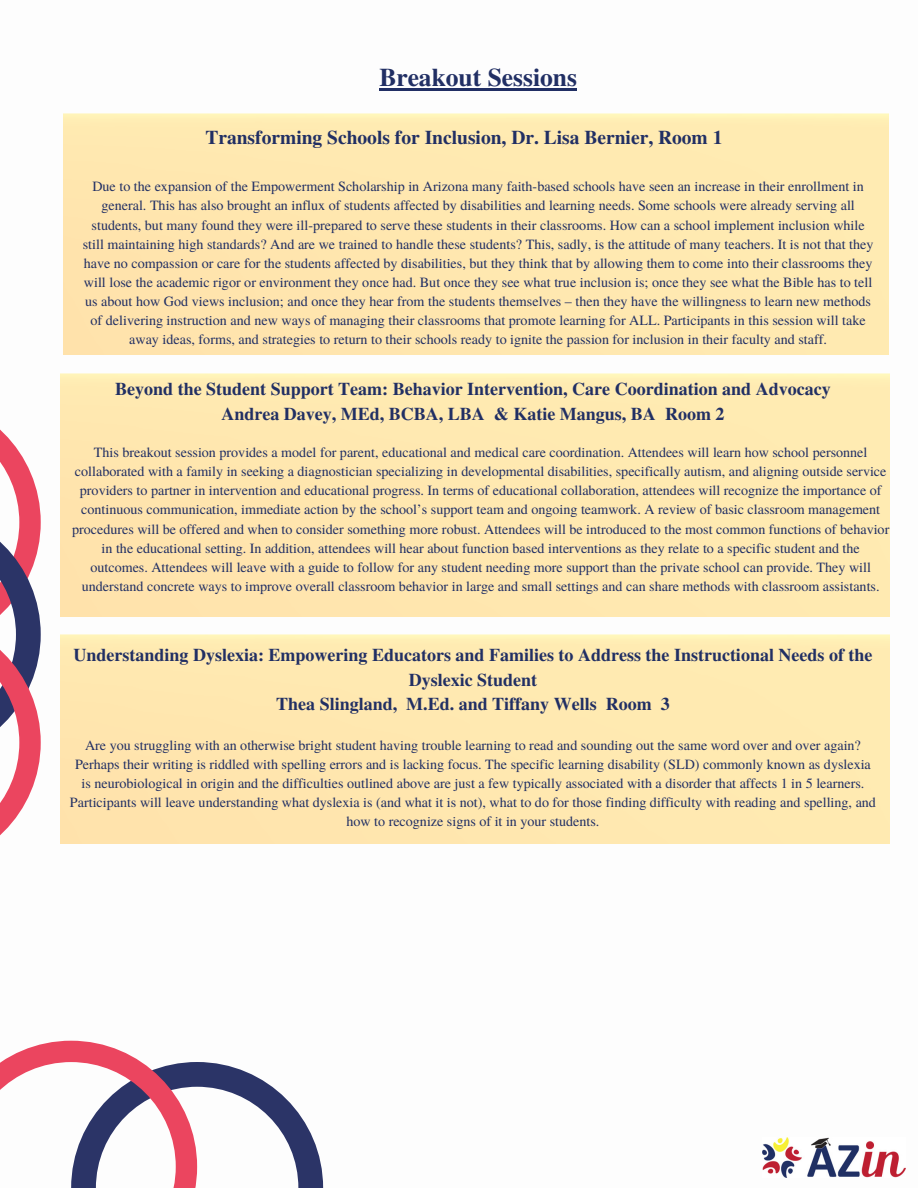
<style>
.page{position:relative;width:918px;height:1188px;background:#fff}
.page>*{position:absolute;margin:0;border:0;box-sizing:border-box;transform-origin:0 0}
.t1{font:700 25.5px "Te X Gyre Termes";color:#212f64}
.t2{font:700 19.5px "Te X Gyre Termes";color:#212f64}
.t3{font:700 18px/24.8px "Te X Gyre Termes";color:#212f64;text-align:center}
.t4{font:14.1px/19.2px "Te X Gyre Termes";color:#212f64;text-align:center}
</style>
<div class="page">
<hr style="left:379px;top:89px;width:198px;height:2px;background:#212f64">
<img style="left:763px;top:1137px;width:143px;height:41px">
<svg style="left:0;top:429px;width:41px;height:407px"></svg>
<svg style="left:0;top:1041px;width:323px;height:147px"></svg>
<h2 class="t1" style="left:379px;top:58px;width:199px">Breakout Sessions</h2>
<p class="t2" style="left:205px;top:123px;width:519px">Transforming Schools for Inclusion, Dr. Lisa Bernier, Room 1</p>
<h1 class="t4" style="left:83px;top:176px;width:792px">Due to the expansion of the Empowerment Scholarship in Arizona many faith-based schools have seen an increase in their enrollment in general. This has also brought an influx of students affected by disabilities and learning needs. Some schools were already serving all students, but many found they were ill-prepared to serve these students in their classrooms. How can a school implement inclusion while still maintaining high standards? And are we trained to handle these students? This, sadly, is the attitude of many teachers. It is not that they have no compassion or care for the students affected by disabilities, but they think that by allowing them to come into their classrooms they will lose the academic rigor or environment they once had. But once they see what true inclusion is; once they see what the Bible has to tell us about how God views inclusion; and once they hear from the students themselves – then they have the willingness to learn new methods of delivering instruction and new ways of managing their classrooms that promote learning for ALL. Participants in this session will take away ideas, forms, and strategies to return to their schools ready to ignite the passion for inclusion in their faculty and staff.</h1>
<p class="t3" style="left:115px;top:376px;width:717px">Beyond the Student Support Team: Behavior Intervention, Care Coordination and Advocacy<br>Andrea Davey, MEd, BCBA, LBA &amp; Katie Mangus, BA Room 2</p>
<p class="t4" style="left:72px;top:442px;width:819px">This breakout session provides a model for parent, educational and medical care coordination. Attendees will learn how school personnel collaborated with a family in seeking a diagnostician specializing in developmental disabilities, specifically autism, and aligning outside service providers to partner in intervention and educational progress. In terms of educational collaboration, attendees will recognize the importance of continuous communication, immediate action by the school’s support team and ongoing teamwork. A review of basic classroom management procedures will be offered and when to consider something more robust. Attendees will be introduced to the most common functions of behavior in the educational setting. In addition, attendees will hear about function based interventions as they relate to a specific student and the outcomes. Attendees will leave with a guide to follow for any student needing more support than the private school can provide. They will understand concrete ways to improve overall classroom behavior in large and small settings and can share methods with classroom assistants.</p>
<h2 class="t3" style="left:73px;top:642px;width:801px">Understanding Dyslexia: Empowering Educators and Families to Address the Instructional Needs of the<br>Dyslexic Student<br>Thea Slingland, M.Ed. and Tiffany Wells Room 3</h2>
<p class="t4" style="left:70px;top:735px;width:808px">Are you struggling with an otherwise bright student having trouble learning to read and sounding out the same word over and over again?<br>Perhaps their writing is riddled with spelling errors and is lacking focus. The specific learning disability (SLD) commonly known as dyslexia is neurobiological in origin and the difficulties outlined above are just a few typically associated with a disorder that affects 1 in 5 learners.<br>Participants will leave understanding what dyslexia is (and what it is not), what to do for those finding difficulty with reading and spelling, and how to recognize signs of it in your students.</p>
</div>
